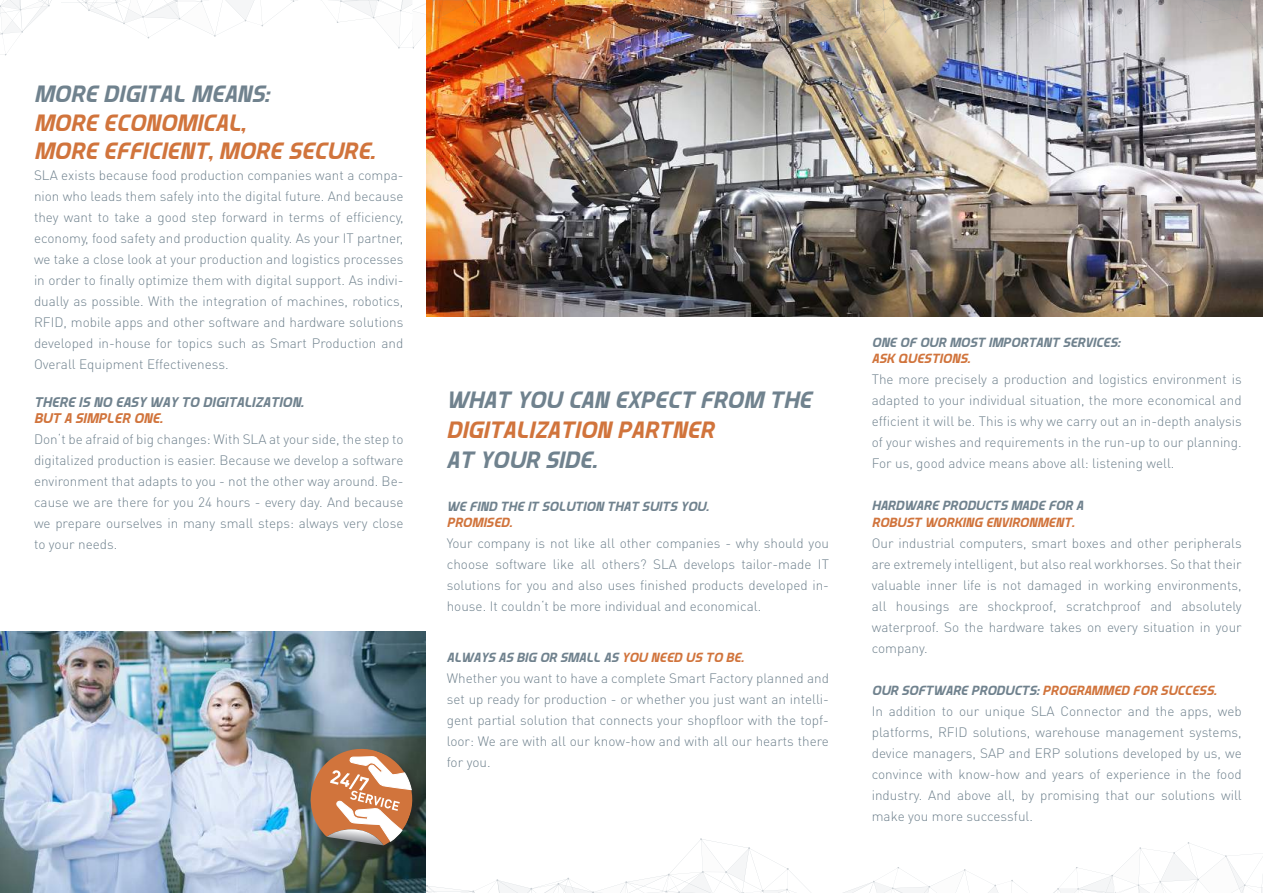
<style>
.page{position:relative;width:1263px;height:893px;background:#fff}
.page>*{position:absolute;margin:0;border:0;box-sizing:border-box;transform-origin:0 0}
.t1{font:italic 24px/28.8px "Munistic";color:#d1743c}
.t2{font:italic 24px "Munistic";color:#70828e}
.t3{font:italic 14.25px "Munistic";color:#70828e}
.t4{font:italic 14.25px "Munistic";color:#d1743c}
.t5{font:300 13.5px/21px "DIN Pro";color:#70828e;text-align:justify}
.t6{font:italic 13.5px "Munistic";color:#70828e}
.t7{font:italic 13.5px "Munistic";color:#d1743c}
.s1{color:#d1743c}
.s2{color:#70828e}
</style>
<div class="page">
<img style="left:426px;top:70px;width:837px;height:246px">
<img style="left:0;top:0;width:1263px;height:70px">
<svg style="left:425px;top:838px;width:838px;height:55px"></svg>
<img style="left:0;top:631px;width:425px;height:262px">
<div style="left:312px;top:751px;width:116px;height:110px;background:#231f20;opacity:.4"></div>
<img style="left:0;top:742px;width:419px;height:151px">
<h1 class="t2" style="left:34px;top:82px;width:237px">MORE DIGITAL MEANS:</h1>
<h1 class="t1" style="left:34px;top:109px;width:342px">MORE ECONOMICAL,<br>MORE EFFICIENT, MORE SECURE.</h1>
<p class="t5" style="left:34px;top:165px;width:371px">SLA exists because food production companies want a compa&shy;nion who leads them safely into the digital future. And because they want to take a good step forward in terms of efficiency, economy, food safety and production quality. As your IT partner, we take a close look at your production and logistics processes in order to finally optimize them with digital support. As indivi&shy;dually as possible. With the integration of machines, robotics, RFID, mobile apps and other software and hardware solutions developed in-house for topics such as Smart Production and Overall Equipment Effectiveness.</p>
<p class="t3" style="left:34px;top:395px;width:271px">THERE IS NO EASY WAY TO DIGITALIZATION.</p>
<p class="t4" style="left:34px;top:412px;width:130px">BUT A SIMPLER ONE.</p>
<p class="t5" style="left:34px;top:429px;width:371px">Don‘t be afraid of big changes: With SLA at your side, the step to digitalized production is easier. Because we develop a software environment that adapts to you - not the other way around. Be&shy;cause we are there for you 24 hours - every day. And because we prepare ourselves in many small steps: always very close to your needs.</p>
<h1 class="t2" style="left:446px;top:388px;width:366px">WHAT YOU CAN EXPECT FROM THE</h1>
<h1 class="t1" style="left:446px;top:416px;width:269px">DIGITALIZATION PARTNER</h1>
<h1 class="t2" style="left:446px;top:448px;width:152px">AT YOUR SIDE.</h1>
<p class="t6" style="left:447px;top:499px;width:264px">WE FIND THE IT SOLUTION THAT SUITS YOU.</p>
<p class="t7" style="left:447px;top:515px;width:67px">PROMISED.</p>
<p class="t5" style="left:447px;top:532px;width:384px">Your company is not like all other companies - why should you choose software like all others? SLA develops tailor-made IT solutions for you and also uses finished products developed in&shy;house. It couldn‘t be more individual and economical.</p>
<p class="t6" style="left:447px;top:650px;width:298px">ALWAYS AS BIG OR SMALL AS <span class="s1">YOU NEED US TO BE.</span></p>
<p class="t5" style="left:447px;top:667px;width:384px">Whether you want to have a complete Smart Factory planned and set up ready for production - or whether you just want an intelli&shy;gent partial solution that connects your shopfloor with the topf&shy;loor: We are with all our know-how and with all our hearts there for you.</p>
<p class="t6" style="left:872px;top:336px;width:250px">ONE OF OUR MOST IMPORTANT SERVICES:</p>
<p class="t7" style="left:872px;top:352px;width:100px">ASK QUESTIONS.</p>
<p class="t5" style="left:872px;top:368px;width:371px">The more precisely a production and logistics environment is adapted to your individual situation, the more economical and efficient it will be. This is why we carry out an in-depth analysis of your wishes and requirements in the run-up to our planning.<br>For us, good advice means above all: listening well.</p>
<p class="t6" style="left:872px;top:499px;width:213px">HARDWARE PRODUCTS MADE FOR A</p>
<p class="t7" style="left:872px;top:515px;width:204px">ROBUST WORKING ENVIRONMENT.</p>
<p class="t5" style="left:872px;top:532px;width:371px">Our industrial computers, smart boxes and other peripherals are extremely intelligent, but also real workhorses. So that their valuable inner life is not damaged in working environments, all housings are shockproof, scratchproof and absolutely waterproof. So the hardware takes on every situation in your company.</p>
<p class="t7" style="left:872px;top:683px;width:346px"><span class="s2">OUR SOFTWARE PRODUCTS:</span> PROGRAMMED FOR SUCCESS.</p>
<p class="t5" style="left:872px;top:700px;width:371px">In addition to our unique SLA Connector and the apps, web platforms, RFID solutions, warehouse management systems, device managers, SAP and ERP solutions developed by us, we convince with know-how and years of experience in the food industry. And above all, by promising that our solutions will make you more successful.</p>
</div>
